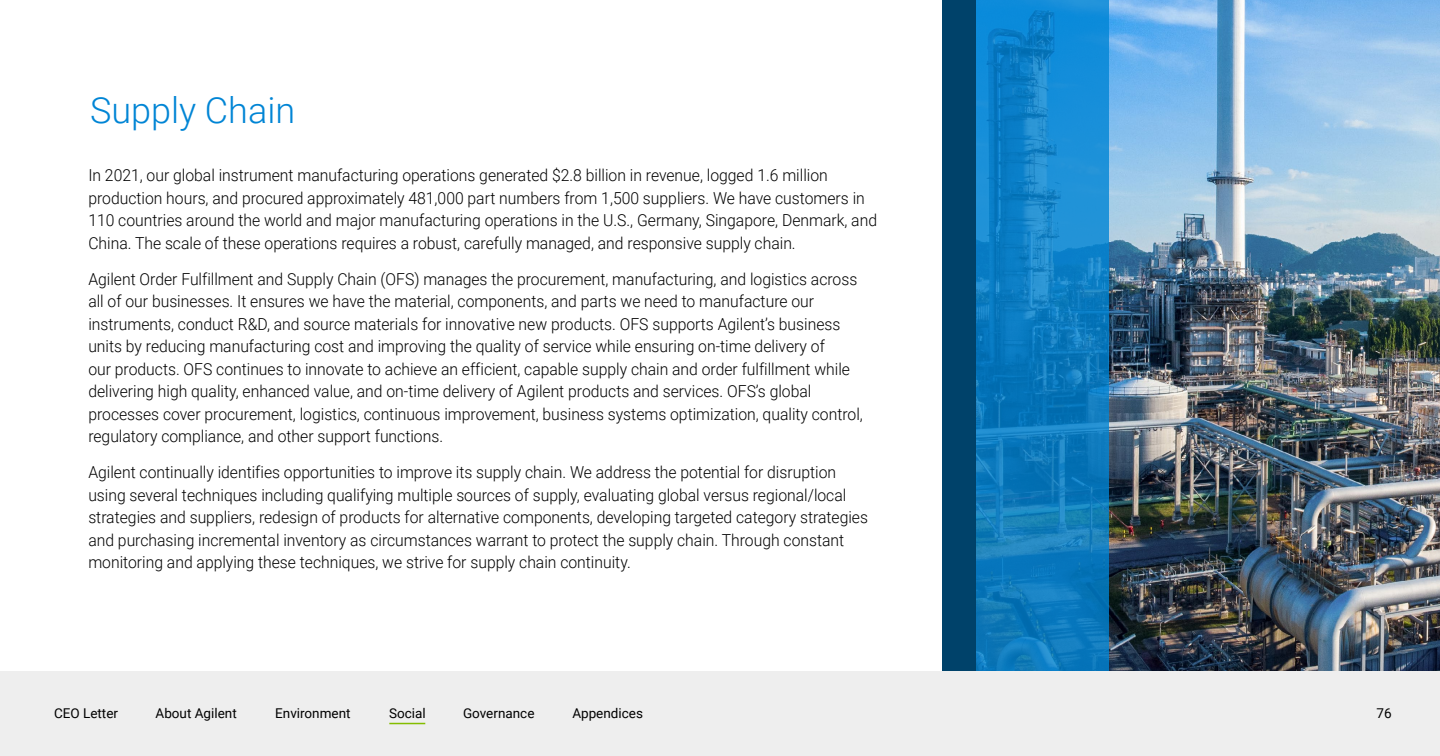
<style>
.page{position:relative;width:1440px;height:756px;background:#fff}
.page>*{position:absolute;margin:0;border:0;box-sizing:border-box;transform-origin:0 0}
.t1{font:300 36px "Roboto";color:#0085d5}
.t2{font:300 16.5px/22.5px "Roboto";color:#000;scale:.95 1}
.t3{font:13.5px "Roboto";color:#000}
</style>
<div class="page">
<img style="left:1108px;top:0;width:332px;height:671px">
<svg style="left:975px;top:0;width:133px;height:671px;background:#0f7fc3"></svg>
<div style="left:942px;top:0;width:33px;height:692px;background:#00426a"></div>
<div style="left:0;top:671px;width:1440px;height:85px;background:#eee"></div>
<hr style="left:389px;top:723px;width:36px;height:1px;background:#84bd00">
<h1 class="t1" style="left:90px;top:85px;width:207px">Supply Chain</h1>
<p class="t2" style="left:88px;top:164px;width:832px">In 2021, our global instrument manufacturing operations generated $2.8 billion in revenue, logged 1.6 million production hours, and procured approximately 481,000 part numbers from 1,500 suppliers. We have customers in 110 countries around the world and major manufacturing operations in the U.S., Germany, Singapore, Denmark, and China. The scale of these operations requires a robust, carefully managed, and responsive supply chain.</p>
<p class="t2" style="left:88px;top:267px;width:817px">Agilent Order Fulfillment and Supply Chain (OFS) manages the procurement, manufacturing, and logistics across all of our businesses. It ensures we have the material, components, and parts we need to manufacture our instruments, conduct R&amp;D, and source materials for innovative new products. OFS supports Agilent’s business units by reducing manufacturing cost and improving the quality of service while ensuring on-time delivery of<br>our products. OFS continues to innovate to achieve an efficient, capable supply chain and order fulfillment while delivering high quality, enhanced value, and on-time delivery of Agilent products and services. OFS’s global processes cover procurement, logistics, continuous improvement, business systems optimization, quality control, regulatory compliance, and other support functions.</p>
<p class="t2" style="left:88px;top:461px;width:822px">Agilent continually identifies opportunities to improve its supply chain. We address the potential for disruption using several techniques including qualifying multiple sources of supply, evaluating global versus regional/local strategies and suppliers, redesign of products for alternative components, developing targeted category strategies and purchasing incremental inventory as circumstances warrant to protect the supply chain. Through constant monitoring and applying these techniques, we strive for supply chain continuity.</p>
<p class="t3" style="left:54px;top:703px;width:66px">CEO Letter</p>
<p class="t3" style="left:156px;top:703px;width:83px">About Agilent</p>
<p class="t3" style="left:275px;top:703px;width:77px">Environment</p>
<p class="t3" style="left:389px;top:703px;width:38px">Social</p>
<p class="t3" style="left:463px;top:703px;width:73px">Governance</p>
<p class="t3" style="left:572px;top:703px;width:72px">Appendices</p>
<p class="t3" style="left:1376px;top:703px;width:17px">76</p>
</div>
